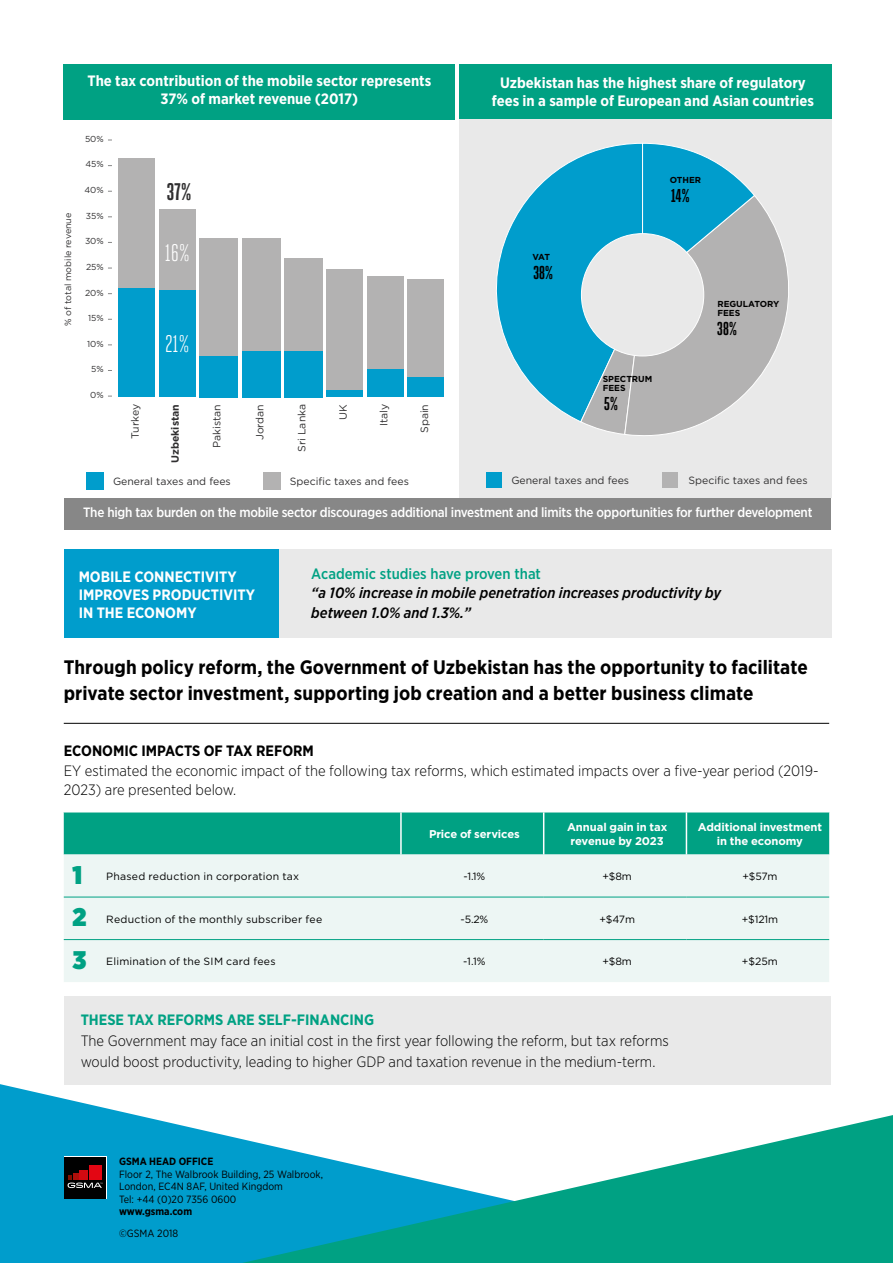
<style>
.page{position:relative;width:893px;height:1263px;background:#fff}
.page>*{position:absolute;margin:0;border:0;box-sizing:border-box;transform-origin:0 0}
.t1{font:900 25.5px/41.2px "Gotham Narrow";color:#00a183}
.t2{font:24px "Heroic Condensed";color:#fff}
.t3{font:700 24px "Heroic Condensed";color:#302f30}
.t4{font:700 19.5px/25.5px "Gotham Narrow";letter-spacing:.005em;color:#000}
.t5{font:700 18.6px "Heroic Condensed";color:#000}
.t6{font:300 15px/19.5px "Gotham Narrow";color:#000}
.t7{font:700 15px/18px "Gotham Narrow";color:#fff;text-align:center}
.t8{font:italic 500 15px/19.5px "Gotham Narrow";color:#000}
.t9{font:700 15px "Gotham Narrow";color:#00a183}
.t10{font:500 15px "Gotham Narrow";color:#00a183}
.t11{font:700 15px "Gotham Narrow";color:#000}
.t12{font:500 13.5px "Gotham Narrow";letter-spacing:-.02em;color:#fff}
.t13{font:700 11.25px/13.5px "Gotham";letter-spacing:-.01em;color:#fff;text-align:center}
.t14{font:10.5px "Gotham";letter-spacing:.02em;color:#000}
.t15{font:10.5px "Gotham";color:#302f30}
.t16{font:10.5px/12.6px "Gotham Narrow";color:#000}
.t17{font:700 10.5px "Gotham Narrow";color:#000}
.t18{font:700 10.5px "Gotham";color:#302f30}
.t19{font:9px "Gotham";color:#302f30}
.t20{font:700 8.7px/9.1px "Gotham";color:#000}
.t21{font:8.7px "Gotham";color:#302f30}
</style>
<div class="page">
<div style="left:64px;top:996px;width:766px;height:89px;background:#e9e9e9"></div>
<svg style="left:0;top:1084px;width:242px;height:179px;fill:#009dcc"></svg>
<svg style="left:242px;top:1115px;width:651px;height:148px"></svg>
<div style="left:64px;top:1157px;width:42px;height:42px;background:#000"></div>
<svg style="left:68px;top:1173px;width:34px;height:15px"></svg>
<div style="left:80px;top:1170px;width:8px;height:10px;background:#d20a11"></div>
<div style="left:89px;top:1165px;width:13px;height:15px;background:#e30613"></div>
<div style="left:128px;top:549px;width:703px;height:89px;background:#e9e9e9"></div>
<div style="left:64px;top:549px;width:215px;height:89px;background:#009dcc"></div>
<hr style="left:64px;top:723px;width:765px;height:1px;background:#000">
<div style="left:64px;top:813px;width:765px;height:41px;background:#00a183"></div>
<div style="left:64px;top:854px;width:765px;height:128px;background:#edf6f4"></div>
<hr style="left:400px;top:812px;width:2px;height:42px;background:#fff">
<hr style="left:543px;top:812px;width:1px;height:42px;background:#fff">
<hr style="left:686px;top:812px;width:1px;height:42px;background:#fff">
<hr style="left:64px;top:897px;width:337px;height:1px;background:#00a183">
<hr style="left:401px;top:897px;width:143px;height:1px;background:#00a183">
<hr style="left:544px;top:897px;width:142px;height:1px;background:#00a183">
<hr style="left:686px;top:897px;width:143px;height:1px;background:#00a183">
<hr style="left:64px;top:939px;width:337px;height:1px;background:#00a183">
<hr style="left:401px;top:939px;width:143px;height:1px;background:#00a183">
<hr style="left:544px;top:939px;width:142px;height:1px;background:#00a183">
<hr style="left:686px;top:939px;width:143px;height:1px;background:#00a183">
<div style="left:459px;top:64px;width:372px;height:56px;background:#00a183"></div>
<div style="left:64px;top:64px;width:391px;height:56px;background:#00a183"></div>
<div style="left:459px;top:120px;width:372px;height:378px;background:#e9e9e9"></div>
<div style="left:487px;top:472px;width:15px;height:15px;background:#009dcc"></div>
<div style="left:662px;top:472px;width:15px;height:15px;background:#b3b2b2"></div>
<div style="left:87px;top:473px;width:17px;height:17px;background:#009dcc"></div>
<div style="left:264px;top:473px;width:17px;height:17px;background:#b3b2b2"></div>
<div style="left:119px;top:158px;width:36px;height:131px;background:#b3b2b2"></div>
<div style="left:119px;top:289px;width:36px;height:108px;background:#009dcc"></div>
<div style="left:159px;top:209px;width:36px;height:81px;background:#b3b2b2"></div>
<div style="left:159px;top:290px;width:36px;height:107px;background:#009dcc"></div>
<div style="left:326px;top:269px;width:37px;height:121px;background:#b3b2b2"></div>
<div style="left:326px;top:390px;width:37px;height:7px;background:#009dcc"></div>
<div style="left:367px;top:276px;width:36px;height:93px;background:#b3b2b2"></div>
<div style="left:367px;top:369px;width:36px;height:28px;background:#009dcc"></div>
<div style="left:407px;top:280px;width:37px;height:97px;background:#b3b2b2"></div>
<div style="left:407px;top:377px;width:37px;height:20px;background:#009dcc"></div>
<div style="left:199px;top:238px;width:39px;height:118px;background:#b3b2b2"></div>
<div style="left:242px;top:238px;width:38px;height:113px;background:#b3b2b2"></div>
<div style="left:284px;top:259px;width:39px;height:92px;background:#b3b2b2"></div>
<div style="left:199px;top:356px;width:39px;height:41px;background:#009dcc"></div>
<div style="left:242px;top:351px;width:38px;height:46px;background:#009dcc"></div>
<div style="left:284px;top:351px;width:39px;height:46px;background:#009dcc"></div>
<svg style="left:496px;top:157px;width:84px;height:265px"></svg>
<svg style="left:580px;top:143px;width:209px;height:293px"></svg>
<div style="left:581px;top:234px;width:123px;height:122px;background:#e9e9e9;border-radius:50%"></div>
<div style="left:64px;top:498px;width:767px;height:32px;background:#878787"></div>
<p class="t19" style="left:62px;top:326px;width:115px;rotate:-90deg">% of total mobile revenue</p>
<p class="t7" style="left:88px;top:72px;width:345px">The tax contribution of the mobile sector represents<br>37% of market revenue (2017)</p>
<p class="t21" style="left:85px;top:133px;width:20px">50%</p>
<p class="t21" style="left:85px;top:159px;width:20px">45%</p>
<p class="t21" style="left:84px;top:184px;width:21px">40%</p>
<p class="t21" style="left:86px;top:210px;width:19px">35%</p>
<h2 class="t3" style="left:166px;top:179px;width:27px">37%</h2>
<p class="t21" style="left:85px;top:236px;width:20px">30%</p>
<p class="t21" style="left:86px;top:261px;width:19px">25%</p>
<p class="t21" style="left:85px;top:287px;width:20px">20%</p>
<p class="t21" style="left:88px;top:312px;width:17px">15%</p>
<p class="t21" style="left:87px;top:338px;width:18px">10%</p>
<p class="t21" style="left:91px;top:364px;width:14px">5%</p>
<p class="t21" style="left:90px;top:389px;width:15px">0%</p>
<h2 class="t2" style="left:165px;top:239px;width:26px">16%</h2>
<h2 class="t2" style="left:165px;top:330px;width:26px">21%</h2>
<p class="t15" style="left:128px;top:438px;width:36px;rotate:-90deg">Turkey</p>
<p class="t18" style="left:168px;top:463px;width:61px;rotate:-90deg">Uzbekistan</p>
<p class="t15" style="left:336px;top:420px;width:17px;rotate:-90deg">UK</p>
<p class="t15" style="left:377px;top:426px;width:24px;rotate:-90deg">Italy</p>
<p class="t15" style="left:418px;top:433px;width:31px;rotate:-90deg">Spain</p>
<p class="t15" style="left:210px;top:448px;width:45px;rotate:-90deg">Pakistan</p>
<p class="t15" style="left:253px;top:440px;width:38px;rotate:-90deg">Jordan</p>
<p class="t15" style="left:295px;top:452px;width:49px;rotate:-90deg">Sri Lanka</p>
<p class="t7" style="left:492px;top:74px;width:324px">Uzbekistan has the highest share of regulatory fees in a sample of European and Asian countries</p>
<p class="t20" style="left:670px;top:175px;width:33px">OTHER</p>
<p class="t20" style="left:533px;top:253px;width:19px">VAT</p>
<p class="t5" style="left:533px;top:263px;width:22px">38%</p>
<p class="t5" style="left:671px;top:186px;width:21px">14%</p>
<p class="t20" style="left:603px;top:374px;width:51px">SPECTRUM<br>FEES</p>
<p class="t5" style="left:604px;top:393px;width:16px">5%</p>
<p class="t20" style="left:717px;top:299px;width:63px">REGULATORY<br>FEES</p>
<p class="t5" style="left:717px;top:319px;width:22px">38%</p>
<p class="t15" style="left:113px;top:475px;width:119px">General taxes and fees</p>
<p class="t15" style="left:290px;top:475px;width:121px">Specific taxes and fees</p>
<p class="t15" style="left:511px;top:474px;width:119px">General taxes and fees</p>
<p class="t15" style="left:688px;top:474px;width:121px">Specific taxes and fees</p>
<p class="t12" style="left:83px;top:504px;width:731px">The high tax burden on the mobile sector discourages additional investment and limits the opportunities for further development</p>
<p class="t7" style="left:79px;top:567px;width:178px;text-align:left">MOBILE CONNECTIVITY<br>IMPROVES PRODUCTIVITY<br>IN THE ECONOMY</p>
<p class="t10" style="left:311px;top:564px;width:231px">Academic studies have proven that</p>
<p class="t8" style="left:311px;top:583px;width:411px">“a 10% increase in mobile penetration increases productivity by between 1.0% and 1.3%.”</p>
<h3 class="t4" style="left:64px;top:654px;width:745px">Through policy reform, the Government of Uzbekistan has the opportunity to facilitate private sector investment, supporting job creation and a better business climate</h3>
<p class="t11" style="left:64px;top:741px;width:252px">ECONOMIC IMPACTS OF TAX REFORM</p>
<p class="t6" style="left:64px;top:760px;width:756px">EY estimated the economic impact of the following tax reforms, which estimated impacts over a five-year period (2019-<br>2023) are presented below.</p>
<h1 class="t1" style="left:72px;top:854px;width:15px">1<br>2</h1>
<h1 class="t1" style="left:72px;top:939px;width:15px">3</h1>
<p class="t13" style="left:429px;top:827px;width:92px">Price of services</p>
<p class="t13" style="left:567px;top:820px;width:102px">Annual gain in tax revenue by 2023</p>
<p class="t13" style="left:698px;top:820px;width:126px">Additional investment in the economy</p>
<p class="t14" style="left:106px;top:869px;width:194px">Phased reduction in corporation tax</p>
<p class="t14" style="left:463px;top:869px;width:23px">-1.1%</p>
<p class="t14" style="left:602px;top:869px;width:31px">+$8m</p>
<p class="t14" style="left:742px;top:869px;width:37px">+$57m</p>
<p class="t14" style="left:106px;top:912px;width:217px">Reduction of the monthly subscriber fee</p>
<p class="t14" style="left:460px;top:912px;width:29px">-5.2%</p>
<p class="t14" style="left:599px;top:912px;width:37px">+$47m</p>
<p class="t14" style="left:742px;top:912px;width:38px">+$121m</p>
<p class="t14" style="left:106px;top:954px;width:171px">Elimination of the SIM card fees</p>
<p class="t14" style="left:463px;top:954px;width:24px">-1.1%</p>
<p class="t14" style="left:602px;top:954px;width:31px">+$8m</p>
<p class="t14" style="left:742px;top:954px;width:37px">+$25m</p>
<p class="t9" style="left:81px;top:1010px;width:295px">THESE TAX REFORMS ARE SELF-FINANCING</p>
<p class="t6" style="left:81px;top:1030px;width:590px;line-height:21px">The Government may face an initial cost in the first year following the reform, but tax reforms would boost productivity, leading to higher GDP and taxation revenue in the medium-term.</p>
<p class="t17" style="left:119px;top:1154px;width:96px">GSMA HEAD OFFICE</p>
<p class="t16" style="left:119px;top:1167px;width:205px">Floor 2, The Walbrook Building, 25 Walbrook,<br>London, EC4N 8AF, United Kingdom<br>Tel: +44 (0)20 7356 0600</p>
<p class="t17" style="left:119px;top:1205px;width:75px">www.gsma.com</p>
<p class="t16" style="left:119px;top:1226px;width:61px">©GSMA 2018</p>
</div>
